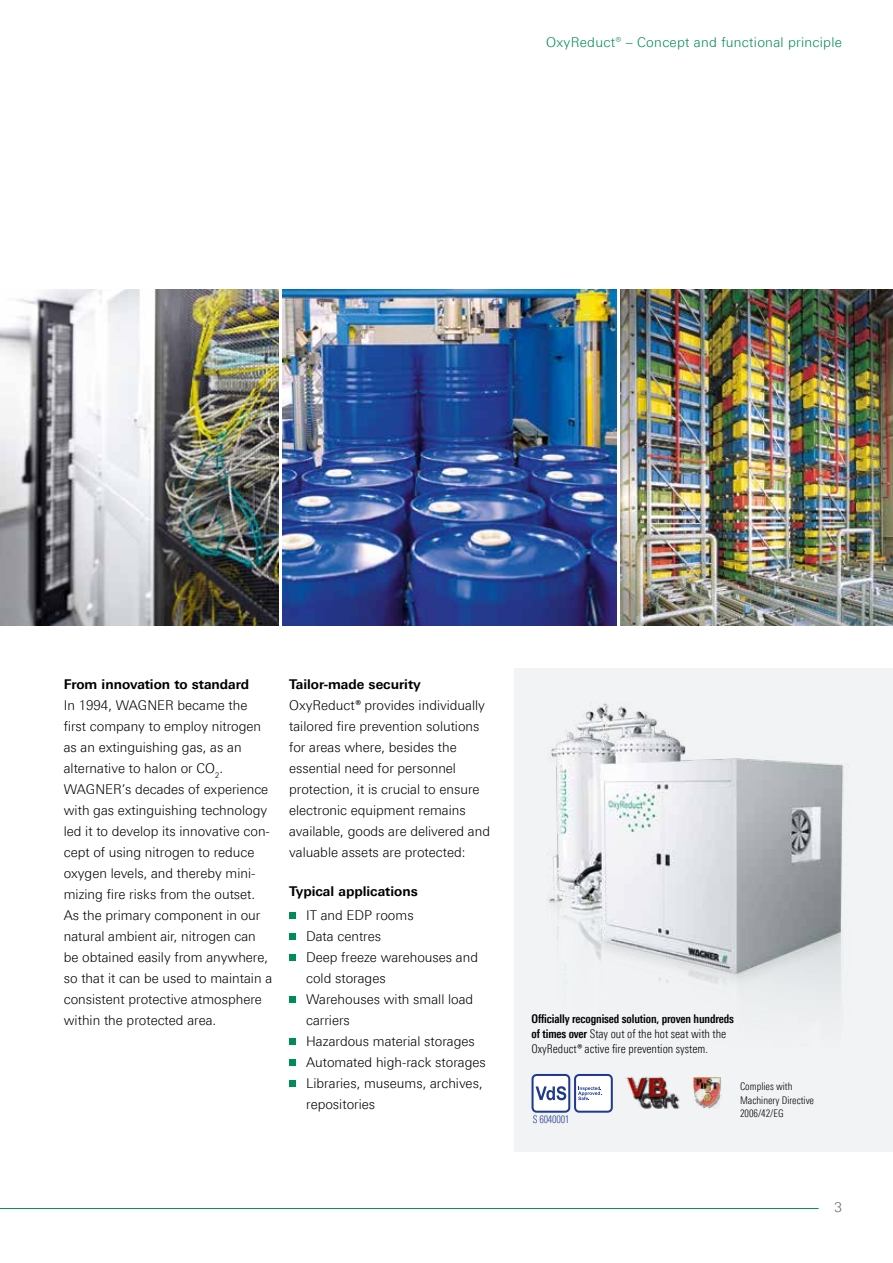
<style>
.page{position:relative;width:893px;height:1263px;background:#fff}
.page>*{position:absolute;margin:0;border:0;box-sizing:border-box;transform-origin:0 0}
.t1{font:300 13.5px/21px "LT Univers Basic";color:#000}
.t2{font:700 13.5px "LT Univers Basic";color:#000}
.t3{font:300 13.5px "LT Univers Basic";letter-spacing:.02em;color:#008c57}
.t4{font:300 condensed 12px/15px "LT Univers";color:#000}
.t5{font:300 condensed 10.5px/13.5px "LT Univers";color:#000}
.t6{font:300 condensed 10.5px "LT Univers";letter-spacing:-.02em;color:#1e398f}
.s1{font-weight:700}
.s2{font-weight:700;font-style:italic}
.s3{font-family:"LT Univers Basic";font-weight:700;font-style:italic;font-stretch:normal}
</style>
<div class="page">
<div style="left:514px;top:668px;width:379px;height:483px;background:#f1f3f4"></div>
<hr style="left:0;top:1208px;width:819px;height:1px;background:#008c57">
<img style="left:283px;top:290px;width:334px;height:336px">
<img style="left:621px;top:290px;width:272px;height:336px">
<img style="left:0;top:290px;width:279px;height:336px">
<img style="left:0;top:500px;width:1px;height:126px">
<div style="left:289px;top:912px;width:7px;height:6px;background:#008c57"></div>
<div style="left:289px;top:933px;width:7px;height:6px;background:#008c57"></div>
<div style="left:289px;top:954px;width:7px;height:6px;background:#008c57"></div>
<div style="left:289px;top:996px;width:7px;height:6px;background:#008c57"></div>
<div style="left:289px;top:1038px;width:7px;height:6px;background:#008c57"></div>
<div style="left:289px;top:1059px;width:7px;height:6px;background:#008c57"></div>
<div style="left:289px;top:1080px;width:7px;height:6px;background:#008c57"></div>
<img style="left:547px;top:703px;width:302px;height:288px">
<svg style="left:531px;top:1074px;width:82px;height:39px"></svg>
<img style="left:693px;top:1077px;width:28px;height:32px">
<img style="left:626px;top:1077px;width:54px;height:32px">
<p class="t3" style="left:546px;top:34px;width:297px">OxyReduct® – Concept and functional principle</p>
<p class="t2" style="left:64px;top:676px;width:187px">From innovation to standard</p>
<p class="t1" style="left:64px;top:694px;width:210px">In 1994, WAGNER became the first company to employ nitrogen as an extinguishing gas, as an alternative to halon or CO<sub>2</sub>.<br>WAGNER’s decades of experience with gas extinguishing technology led it to develop its innovative con&shy;cept of using nitrogen to reduce oxygen levels, and thereby mini&shy;mizing fire risks from the outset.<br>As the primary component in our natural ambient air, nitrogen can be obtained easily from anywhere, so that it can be used to maintain a consistent protective atmosphere within the protected area.</p>
<p class="t1" style="left:289px;top:674px;width:202px"><span class="s1">Tailor-made security<br></span>OxyReduct<span class="s2">®</span> provides individually tailored fire prevention solutions for areas where, besides the essential need for personnel protection, it is crucial to ensure electronic equipment remains available, goods are delivered and valuable assets are protected:</p>
<p class="t2" style="left:289px;top:883px;width:130px">Typical applications</p>
<p class="t1" style="left:306px;top:904px;width:181px">IT and EDP rooms<br>Data centres<br>Deep freeze warehouses and cold storages<br>Warehouses with small load carriers<br>Hazardous material storages<br>Automated high-rack storages<br>Libraries, museums, archives, repositories</p>
<p class="t4" style="left:531px;top:1011px;width:204px"><span class="s1">Officially recognised solution, proven hundreds of times over</span> Stay out of the hot seat with the<br>OxyReduct<span class="s3">®</span> active fire prevention system.</p>
<p class="t6" style="left:533px;top:1113px;width:38px">S 6040001</p>
<p class="t5" style="left:740px;top:1079px;width:75px">Complies with<br>Machinery Directive<br>2006/42/EG</p>
<p class="t1" style="left:834px;top:1196px;width:9px">3</p>
</div>
